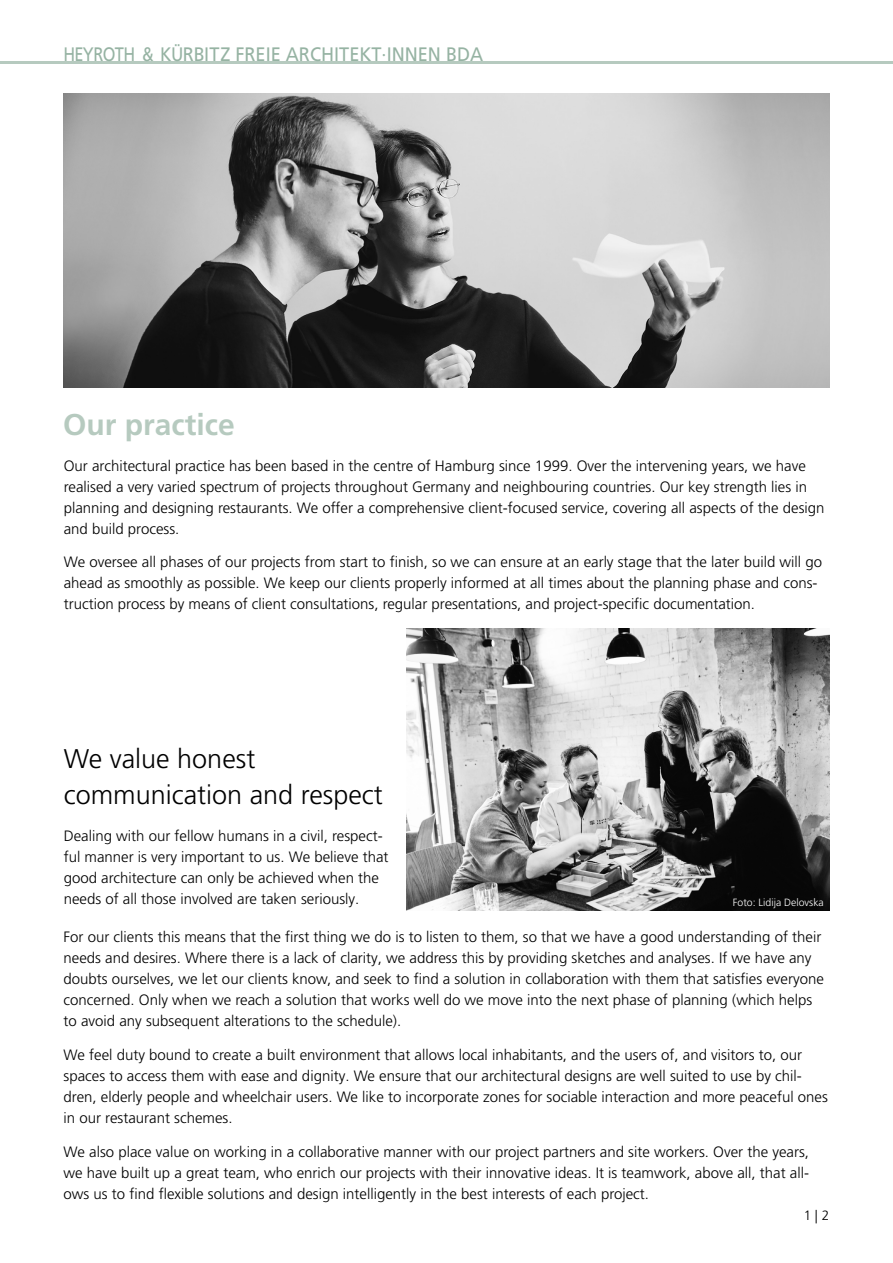
<style>
.page{position:relative;width:893px;height:1263px;background:#fff}
.page>*{position:absolute;margin:0;border:0;box-sizing:border-box;transform-origin:0 0}
.t1{font:700 30px "Frutiger LT Pro";color:#b6cabf}
.t2{font:300 27px/36px "Frutiger LT Pro";color:#000}
.t3{font:19.5px "Frutiger LT Pro";color:#96b3a3;scale:.84 1}
.t4{font:300 15px/21px "Frutiger LT Pro";color:#000}
.t5{font:300 13.5px "Frutiger LT Pro";color:#000}
.t6{font:300 10.5px "Frutiger LT Pro";color:#fff}
</style>
<div class="page">
<hr style="left:0;top:61px;width:893px;height:3px;background:#b6cabf">
<img style="left:407px;top:628px;width:422px;height:282px">
<img style="left:63px;top:94px;width:766px;height:294px">
<h3 class="t3" style="left:63px;top:43px;width:501px">HEYROTH &amp; KÜRBITZ FREIE ARCHITEKT·INNEN BDA</h3>
<p class="t1" style="left:63px;top:407px;width:173px">Our practice</p>
<p class="t4" style="left:64px;top:455px;width:762px">Our architectural practice has been based in the centre of Hamburg since 1999. Over the intervening years, we have realised a very varied spectrum of projects throughout Germany and neighbouring countries. Our key strength lies in planning and designing restaurants. We offer a comprehensive client-focused service, covering all aspects of the design and build process.</p>
<p class="t4" style="left:64px;top:552px;width:760px">We oversee all phases of our projects from start to finish, so we can ensure at an early stage that the later build will go ahead as smoothly as possible. We keep our clients properly informed at all times about the planning phase and cons&shy;truction process by means of client consultations, regular presentations, and project-specific documentation.</p>
<p class="t2" style="left:64px;top:741px;width:321px">We value honest communication and respect</p>
<p class="t4" style="left:64px;top:825px;width:326px">Dealing with our fellow humans in a civil, respect&shy;ful manner is very important to us. We believe that good architecture can only be achieved when the needs of all those involved are taken seriously.</p>
<p class="t6" style="left:733px;top:896px;width:93px">Foto: Lidija Delovska</p>
<p class="t4" style="left:64px;top:927px;width:762px">For our clients this means that the first thing we do is to listen to them, so that we have a good understanding of their needs and desires. Where there is a lack of clarity, we address this by providing sketches and analyses. If we have any doubts ourselves, we let our clients know, and seek to find a solution in collaboration with them that satisfies everyone concerned. Only when we reach a solution that works well do we move into the next phase of planning (which helps to avoid any subsequent alterations to the schedule).</p>
<p class="t4" style="left:64px;top:1045px;width:766px">We feel duty bound to create a built environment that allows local inhabitants, and the users of, and visitors to, our spaces to access them with ease and dignity. We ensure that our architectural designs are well suited to use by chil&shy;dren, elderly people and wheelchair users. We like to incorporate zones for sociable interaction and more peaceful ones in our restaurant schemes.</p>
<p class="t4" style="left:64px;top:1141px;width:747px;text-align:justify">We also place value on working in a collaborative manner with our project partners and site workers. Over the years, we have built up a great team, who enrich our projects with their innovative ideas. It is teamwork, above all, that all&shy;ows us to find flexible solutions and design intelligently in the best interests of each project.</p>
<p class="t5" style="left:804px;top:1207px;width:27px">1 | 2</p>
</div>
